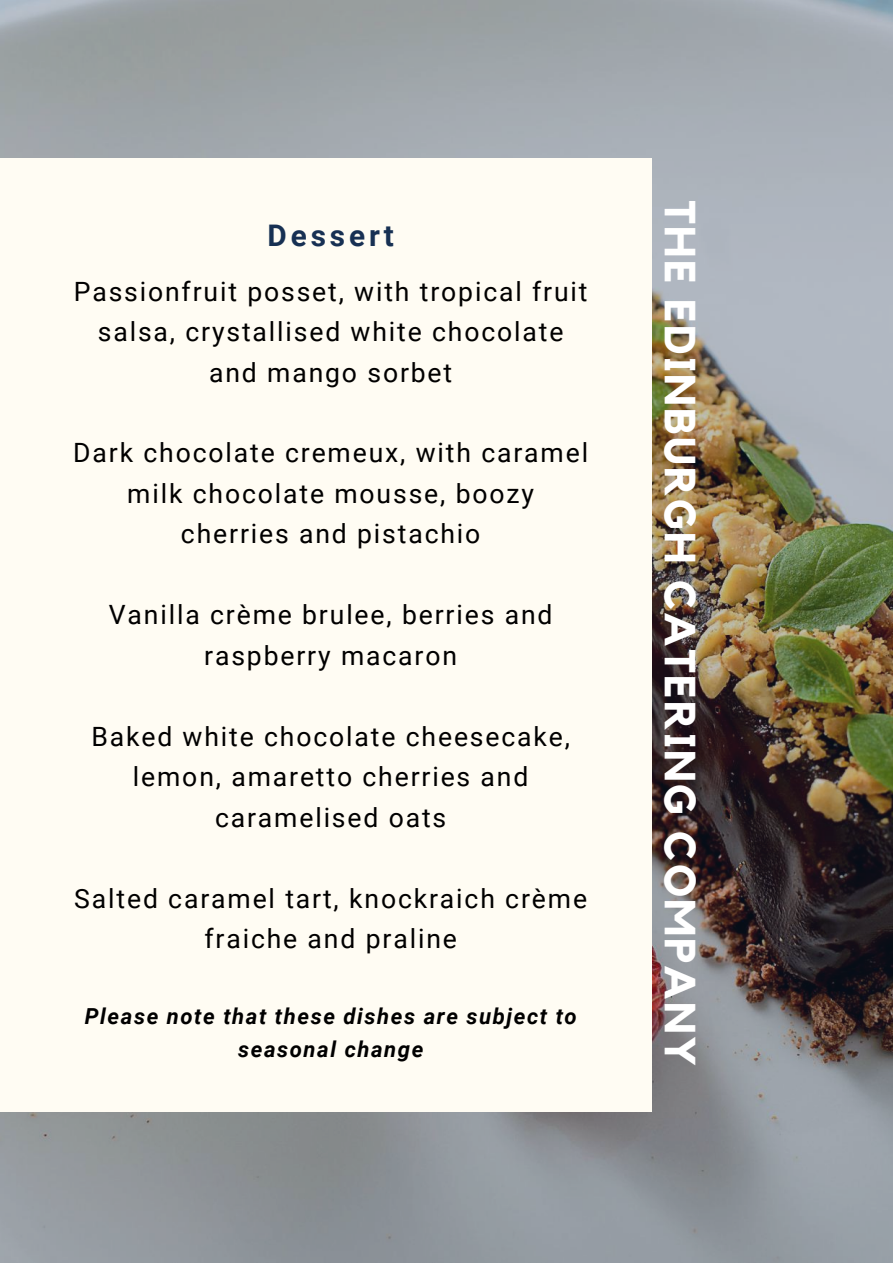
<style>
.page{position:relative;width:893px;height:1264px;background:#fff}
.page>*{position:absolute;margin:0;border:0;box-sizing:border-box;transform-origin:0 0}
.t1{font:700 43.5px "Kollektif";letter-spacing:.05em;color:#fff}
.t2{font:700 29.7px "Roboto";letter-spacing:.13em;color:#173053}
.t3{font:26.55px/40.5px "Roboto";letter-spacing:.07em;color:#000;text-align:center}
.t4{font:italic 700 22.05px/33.8px "Roboto";letter-spacing:.07em;color:#000;text-align:center}
</style>
<div class="page">
<img style="left:0;top:0;width:892px;height:1262px">
<div style="left:0;top:159px;width:651px;height:953px;background:#fffcf3"></div>
<p class="t2" style="left:267px;top:218px;width:128px">Dessert</p>
<p class="t3" style="left:74px;top:271px;width:515px">Passionfruit posset, with tropical fruit salsa, crystallised white chocolate and mango sorbet</p>
<p class="t3" style="left:73px;top:433px;width:516px">Dark chocolate cremeux, with caramel milk chocolate mousse, boozy cherries and pistachio</p>
<p class="t3" style="left:109px;top:595px;width:445px">Vanilla crème brulee, berries and raspberry macaron</p>
<p class="t3" style="left:91px;top:716px;width:480px">Baked white chocolate cheesecake, lemon, amaretto cherries and caramelised oats</p>
<p class="t3" style="left:74px;top:878px;width:514px">Salted caramel tart, knockraich crème fraiche and praline</p>
<p class="t4" style="left:85px;top:999px;width:493px">Please note that these dishes are subject to seasonal change</p>
<h1 class="t1" style="left:700px;top:199px;width:868px;rotate:90deg">THE EDINBURGH CATERING COMPANY</h1>
</div>
